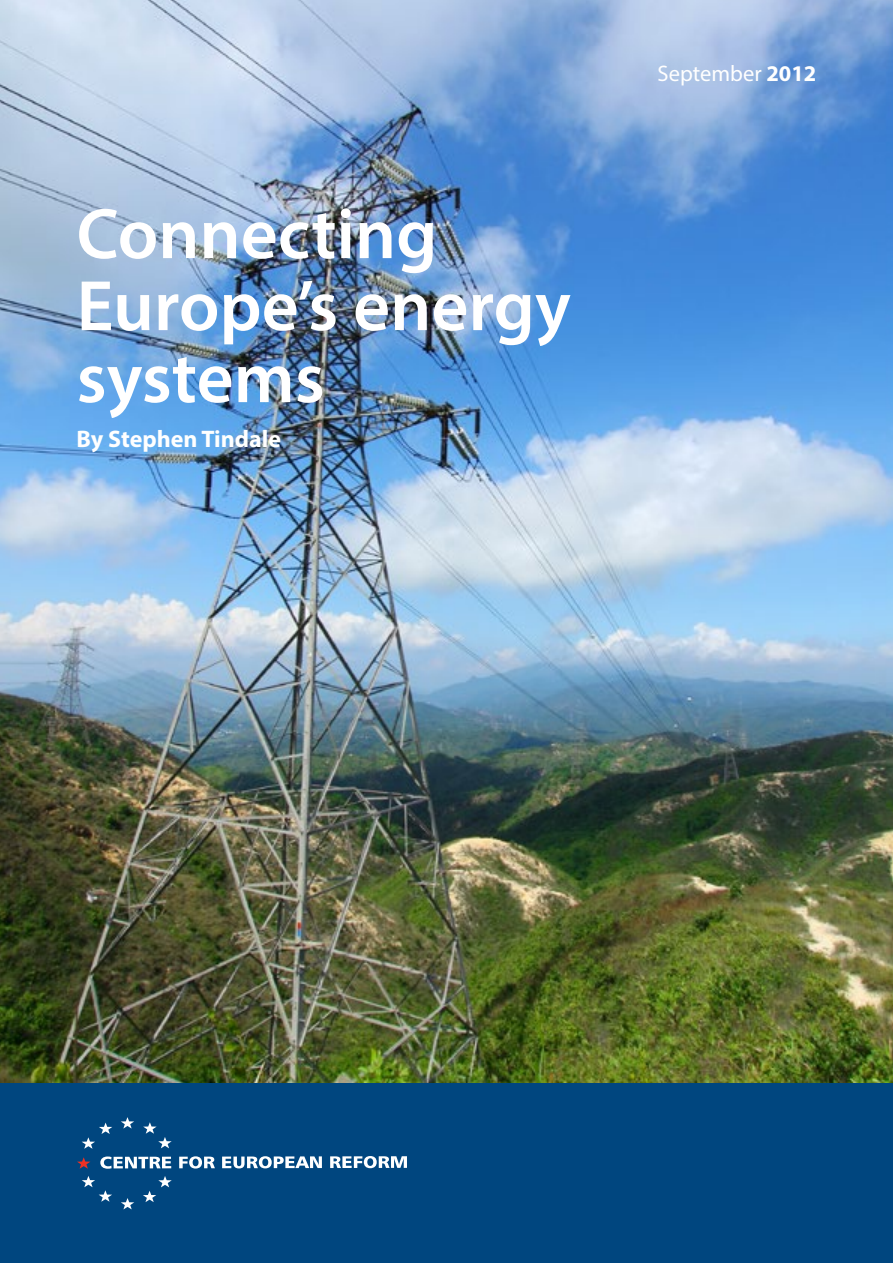
<style>
.page{position:relative;width:893px;height:1263px;background:#fff}
.page>*{position:absolute;margin:0;border:0;box-sizing:border-box;transform-origin:0 0}
.t1{font:600 72px/72px "Myriad Pro";color:#fff}
.t2{font:700 24px "Myriad Pro";color:#fff}
.t3{font:22.5px "Myriad Pro";color:#fff}
.s1{font-weight:700}
</style>
<div class="page">
<img style="left:0;top:0;width:893px;height:1083px">
<div style="left:0;top:1083px;width:893px;height:180px;background:#00467f"></div>
<svg style="left:121px;top:1117px;width:13px;height:11px"></svg>
<svg style="left:143px;top:1122px;width:29px;height:26px"></svg>
<svg style="left:143px;top:1176px;width:29px;height:26px"></svg>
<svg style="left:121px;top:1198px;width:13px;height:11px"></svg>
<svg style="left:82px;top:1176px;width:30px;height:26px"></svg>
<svg style="left:82px;top:1122px;width:30px;height:27px"></svg>
<svg style="left:77px;top:1157px;width:13px;height:12px"></svg>
<svg style="left:100px;top:1156px;width:71px;height:13px"></svg>
<svg style="left:179px;top:1156px;width:36px;height:12px"></svg>
<svg style="left:222px;top:1156px;width:100px;height:12px"></svg>
<svg style="left:330px;top:1156px;width:77px;height:12px"></svg>
<p class="t1" style="left:77px;top:196px;width:496px">Connecting<br>Europe’s energy systems</p>
<p class="t2" style="left:77px;top:423px;width:206px">By Stephen Tindale</p>
<p class="t3" style="left:658px;top:59px;width:160px">September <span class="s1">2012</span></p>
</div>
